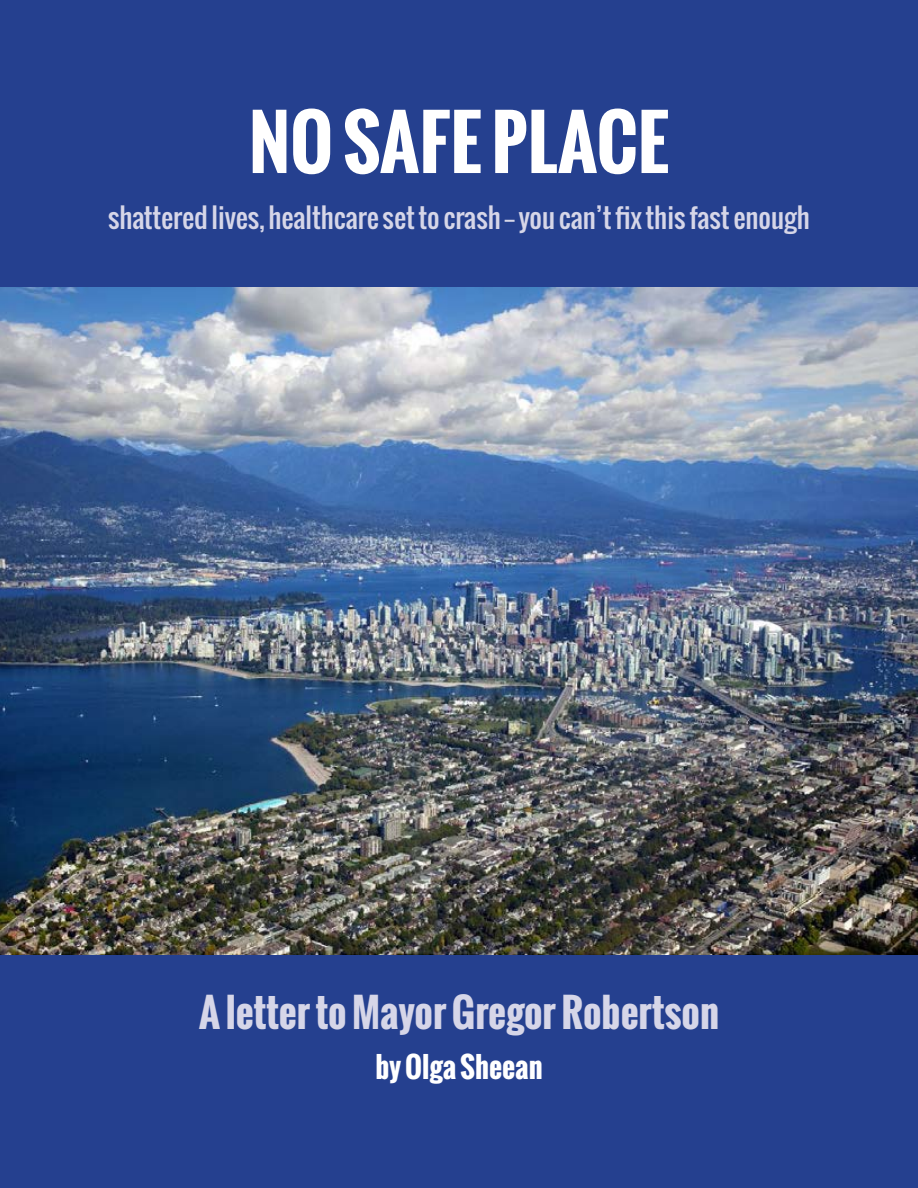
<style>
.page{position:relative;width:918px;height:1188px;background:#25408f}
.page>*{position:absolute;margin:0;border:0;box-sizing:border-box;transform-origin:0 0}
.t1{font:700 72px "Oswald";color:#fff}
.t2{font:700 39px "Oswald";color:#d6d6e8}
.t3{font:700 28.5px "Oswald";color:#fff}
.t4{font:27px "Oswald";color:#d6d6e8}
</style>
<div class="page">
<img style="left:0;top:287px;width:918px;height:668px">
<h1 class="t1" style="left:249px;top:89px;width:422px">NO SAFE PLACE</h1>
<p class="t4" style="left:108px;top:197px;width:703px">shattered lives, healthcare set to crash − you can’t fix this fast enough</p>
<h2 class="t2" style="left:199px;top:984px;width:522px">A letter to Mayor Gregor Robertson</h2>
<p class="t3" style="left:375px;top:1045px;width:169px">by Olga Sheean</p>
</div>
